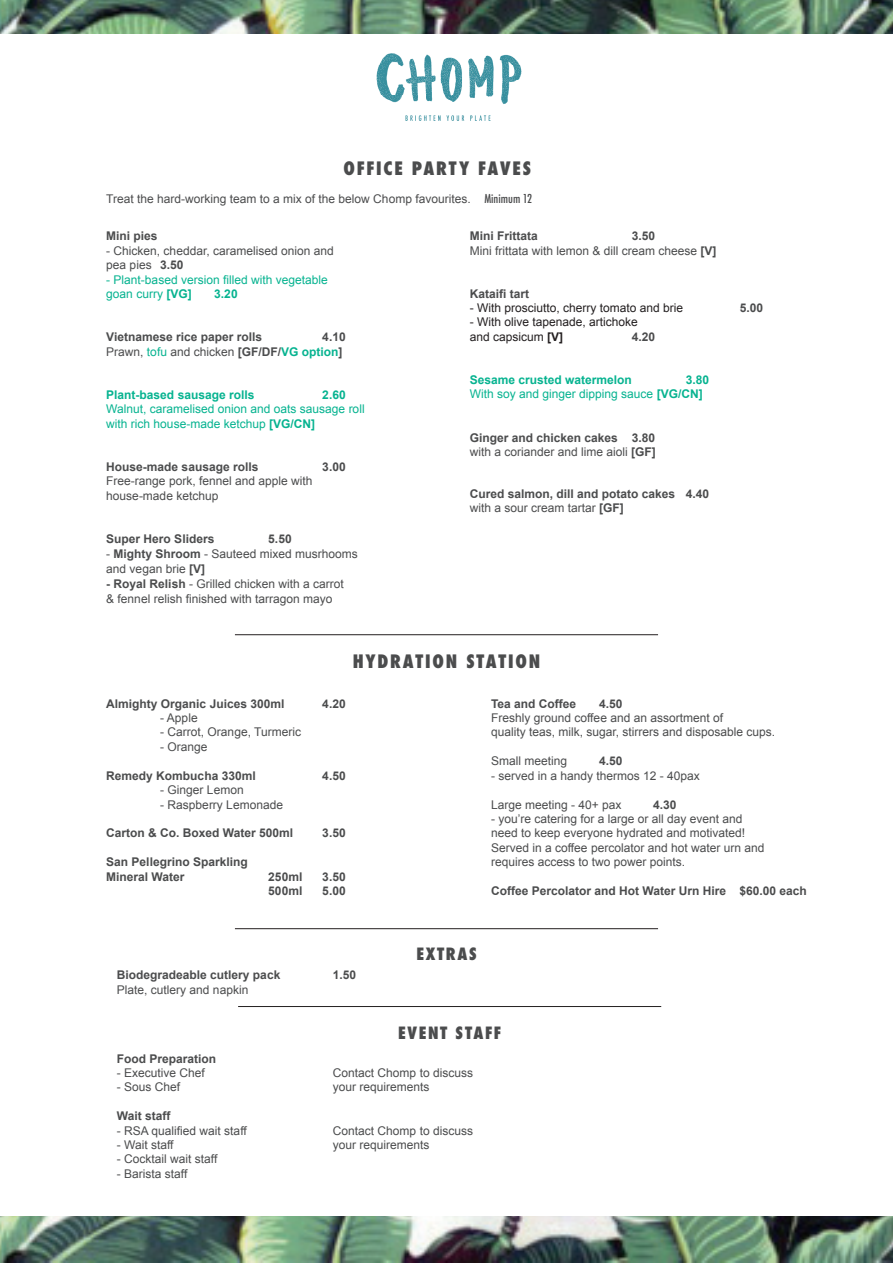
<style>
.page{position:relative;width:893px;height:1263px;background:#fff}
.page>*{position:absolute;margin:0;border:0;box-sizing:border-box;transform-origin:0 0}
.t1{font:800 condensed 18px "Futura";letter-spacing:.1em;color:#4b4c4d}
.t2{font:800 condensed 16.5px "Futura";letter-spacing:.1em;color:#4b4c4d}
.t3{font:12px/14.4px "Arial";color:#4b4c4d}
.t4{font:700 12px/14.4px "Arial";color:#4b4c4d}
.t5{font:12px/14.4px "Arial";color:#06b390}
.t6{font:12px/14.4px "Arial";color:#231f20}
.t7{font:700 12px "Arial";color:#06b390}
.s1{font-family:"Futura";font-weight:500;font-stretch:condensed}
.s2{font-weight:700}
.s3{color:#06b390}
.s4{font-weight:700;color:#06b390}
.s5{font-weight:400}
</style>
<div class="page">
<img style="left:0;top:0;width:893px;height:1263px">
<div style="left:0;top:34px;width:893px;height:1181px;background:#fff"></div>
<hr style="left:235px;top:634px;width:423px;height:1px;background:#231f20">
<hr style="left:235px;top:928px;width:423px;height:1px;background:#231f20">
<img style="left:376px;top:53px;width:146px;height:68px">
<hr style="left:238px;top:1006px;width:423px;height:1px;background:#231f20">
<h1 class="t1" style="left:344px;top:156px;width:189px">OFFICE PARTY FAVES</h1>
<p class="t3" style="left:106px;top:192px;width:427px">Treat the hard-working team to a mix of the below Chomp favourites. <span class="s1">Minimum 12</span></p>
<p class="t4" style="left:470px;top:229px;width:70px">Mini Frittata</p>
<p class="t3" style="left:470px;top:229px;width:248px;text-indent:162px"><span class="s2">3.50<br></span>Mini frittata with lemon &amp; dill cream cheese <span class="s2">[V]</span></p>
<p class="t4" style="left:470px;top:287px;width:61px">Kataifi tart</p>
<p class="t6" style="left:470px;top:301px;width:215px">- With prosciutto, cherry tomato and brie</p>
<p class="t4" style="left:740px;top:301px;width:25px">5.00</p>
<p class="t6" style="left:470px;top:315px;width:170px">- With olive tapenade, artichoke and capsicum <span class="s2">[V]</span></p>
<p class="t4" style="left:106px;top:229px;width:53px">Mini pies</p>
<p class="t3" style="left:106px;top:243px;width:229px">- Chicken, cheddar, caramelised onion and pea pies <span class="s2">3.50</span></p>
<p class="t5" style="left:106px;top:272px;width:223px">- Plant-based version filled with vegetable goan curry <span class="s2">[VG]</span></p>
<p class="t7" style="left:214px;top:286px;width:25px">3.20</p>
<p class="t4" style="left:106px;top:330px;width:157px">Vietnamese rice paper rolls</p>
<p class="t4" style="left:632px;top:330px;width:25px">4.20</p>
<p class="t3" style="left:106px;top:330px;width:241px;text-align:right"><span class="s2">4.10<br></span>Prawn, <span class="s3">tofu</span> and chicken <span class="s2">[GF/DF/</span><span class="s4">VG option</span><span class="s2">]</span></p>
<p class="t7" style="left:106px;top:387px;width:150px">Plant-based sausage rolls</p>
<p class="t7" style="left:322px;top:387px;width:25px">2.60</p>
<p class="t5" style="left:106px;top:402px;width:260px">Walnut, caramelised onion and oats sausage roll with rich house-made ketchup <span class="s2">[VG/CN]</span></p>
<p class="t4" style="left:106px;top:460px;width:154px">House-made sausage rolls</p>
<p class="t4" style="left:322px;top:460px;width:25px">3.00</p>
<p class="t3" style="left:106px;top:474px;width:208px">Free-range pork, fennel and apple with house-made ketchup</p>
<p class="t4" style="left:106px;top:532px;width:110px">Super Hero Sliders</p>
<p class="t4" style="left:268px;top:532px;width:25px">5.50</p>
<p class="t3" style="left:106px;top:546px;width:253px;line-height:15px">- <span class="s2">Mighty Shroom</span> - Sauteed mixed musrhooms and vegan brie <span class="s2">[V]</span></p>
<p class="t3" style="left:106px;top:576px;width:239px;line-height:15px"><span class="s2">- Royal Relish</span> - Grilled chicken with a carrot &amp; fennel relish finished with tarragon mayo</p>
<p class="t7" style="left:470px;top:372px;width:164px">Sesame crusted watermelon</p>
<p class="t5" style="left:470px;top:373px;width:241px;text-indent:216px"><span class="s2">3.80<br></span>With soy and ginger dipping sauce <span class="s2">[VG/CN]</span></p>
<p class="t4" style="left:470px;top:431px;width:188px">Ginger and chicken cakes 3.80 <span class="s5">with a coriander and lime aioli</span> [GF]</p>
<p class="t4" style="left:470px;top:486px;width:241px">Cured salmon, dill and potato cakes 4.40 <span class="s5">with a sour cream tartar</span> [GF]</p>
<h1 class="t1" style="left:353px;top:649px;width:189px">HYDRATION STATION</h1>
<p class="t4" style="left:106px;top:697px;width:180px">Almighty Organic Juices 300ml</p>
<p class="t4" style="left:322px;top:697px;width:25px">4.20</p>
<p class="t3" style="left:160px;top:711px;width:39px">- Apple</p>
<p class="t3" style="left:160px;top:725px;width:142px">- Carrot, Orange, Turmeric</p>
<p class="t3" style="left:160px;top:740px;width:49px">- Orange</p>
<p class="t4" style="left:106px;top:769px;width:151px">Remedy Kombucha 330ml</p>
<p class="t4" style="left:322px;top:769px;width:25px">4.50</p>
<p class="t3" style="left:160px;top:783px;width:85px">- Ginger Lemon</p>
<p class="t3" style="left:160px;top:797px;width:124px">- Raspberry Lemonade</p>
<p class="t4" style="left:106px;top:826px;width:188px">Carton &amp; Co. Boxed Water 500ml</p>
<p class="t4" style="left:322px;top:826px;width:25px">3.50</p>
<p class="t4" style="left:106px;top:855px;width:143px">San Pellegrino Sparkling<br>Mineral Water</p>
<p class="t4" style="left:268px;top:869px;width:36px">250ml</p>
<p class="t4" style="left:322px;top:869px;width:25px">3.50</p>
<p class="t4" style="left:268px;top:884px;width:36px">500ml</p>
<p class="t4" style="left:322px;top:884px;width:25px">5.00</p>
<p class="t4" style="left:491px;top:697px;width:87px">Tea and Coffee</p>
<p class="t4" style="left:599px;top:697px;width:25px">4.50</p>
<p class="t3" style="left:491px;top:711px;width:286px">Freshly ground coffee and an assortment of<br>quality teas, milk, sugar, stirrers and disposable cups.</p>
<p class="t3" style="left:491px;top:754px;width:78px">Small meeting</p>
<p class="t4" style="left:599px;top:754px;width:25px">4.50</p>
<p class="t3" style="left:491px;top:768px;width:210px">- served in a handy thermos 12 - 40pax</p>
<p class="t3" style="left:491px;top:797px;width:132px">Large meeting - 40+ pax</p>
<p class="t4" style="left:653px;top:797px;width:25px">4.30</p>
<p class="t3" style="left:491px;top:812px;width:275px">- you’re catering for a large or all day event and need to keep everyone hydrated and motivated!<br>Served in a coffee percolator and hot water urn and requires access to two power points.</p>
<p class="t4" style="left:491px;top:884px;width:317px">Coffee Percolator and Hot Water Urn Hire $60.00 each</p>
<h2 class="t2" style="left:416px;top:942px;width:62px">EXTRAS</h2>
<p class="t4" style="left:117px;top:968px;width:165px">Biodegradeable cutlery pack</p>
<p class="t4" style="left:333px;top:968px;width:25px">1.50</p>
<p class="t3" style="left:117px;top:982px;width:133px">Plate, cutlery and napkin</p>
<h2 class="t2" style="left:398px;top:1021px;width:105px">EVENT STAFF</h2>
<p class="t4" style="left:117px;top:1052px;width:101px">Food Preparation</p>
<p class="t3" style="left:117px;top:1066px;width:90px">- Executive Chef</p>
<p class="t3" style="left:333px;top:1066px;width:142px">Contact Chomp to discuss</p>
<p class="t3" style="left:117px;top:1080px;width:65px">- Sous Chef</p>
<p class="t3" style="left:333px;top:1080px;width:98px">your requirements</p>
<p class="t4" style="left:117px;top:1109px;width:55px">Wait staff</p>
<p class="t3" style="left:117px;top:1123px;width:131px">- RSA qualified wait staff</p>
<p class="t3" style="left:333px;top:1123px;width:142px">Contact Chomp to discuss</p>
<p class="t3" style="left:117px;top:1138px;width:58px">- Wait staff</p>
<p class="t3" style="left:333px;top:1138px;width:98px">your requirements</p>
<p class="t3" style="left:117px;top:1152px;width:102px">- Cocktail wait staff</p>
<p class="t3" style="left:117px;top:1166px;width:72px">- Barista staff</p>
</div>
